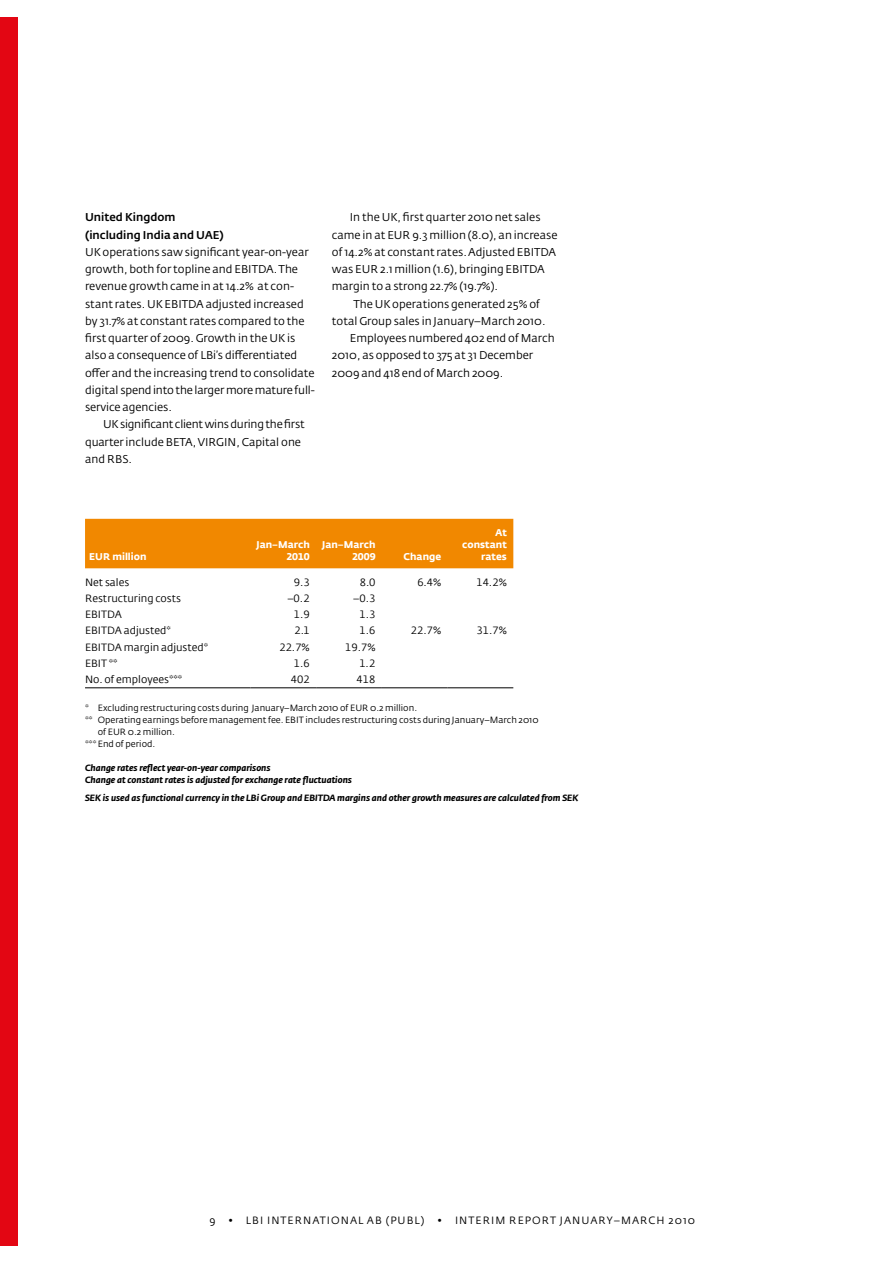
<style>
.page{position:relative;width:893px;height:1263px;background:#fff}
.page>*{position:absolute;margin:0;border:0;box-sizing:border-box;transform-origin:0 0}
.t1{font:11.25px/17.2px "L Bi Fedra";color:#000}
.t2{font:500 11.25px/17.2px "L Bi Fedra";color:#000}
.t3{font:10.5px "L Bi Fedra Office";color:#000}
.t4{font:10.5px "L Bi Fedra";letter-spacing:.1em;color:#000}
.t5{font:700 9.75px/12px "L Bi Fedra Office";color:#fff;text-align:right}
.t6{font:italic 700 9px/12px "L Bi Fedra";color:#000}
.t7{font:9px/12px "L Bi Fedra";color:#000}
</style>
<div class="page">
<div style="left:0;top:17px;width:17px;height:1229px;background:#e30613"></div>
<div style="left:85px;top:519px;width:428px;height:49px;background:#f18800"></div>
<hr style="left:85px;top:687px;width:165px;height:1px;background:#000">
<hr style="left:250px;top:687px;width:66px;height:1px;background:#000">
<hr style="left:316px;top:687px;width:66px;height:1px;background:#000">
<hr style="left:382px;top:687px;width:66px;height:1px;background:#000">
<hr style="left:448px;top:687px;width:65px;height:1px;background:#000">
<p class="t2" style="left:85px;top:209px;width:140px">United Kingdom (including India and UAE)</p>
<p class="t1" style="left:85px;top:244px;width:231px">U K operations saw significant year-on-year growth, both for topline and EBITDA. The revenue growth came in at 14.2% at con&shy;stant rates. U K E BITDA adjusted increased by 31.7% at constant rates compared to the first quarter of 2009. Growth in the U K is also a consequence of LBi’s differentiated offer and the increasing trend to consolidate digital spendintothe largermoremature full&shy;service agencies.</p>
<p class="t1" style="left:85px;top:416px;width:221px;text-indent:18px">U Ksignificant clientwinsduringthefirst quarterinclude BETA,VIRGIN , Capital one and RBS.</p>
<p class="t1" style="left:332px;top:209px;width:210px;text-indent:18px">In the U K, first quarter 2010 net sales came in at EUR</p>
<p class="t1" style="left:332px;top:226px;width:227px;text-indent:81px">9.3 million (8.0), an increase of 14.2% at constant rates. Adjusted E BITDA was EUR</p>
<p class="t1" style="left:332px;top:261px;width:211px;text-indent:48px">2.1 million (1.6), bringing EBITDA margin to a strong 22.7% (19.7%).</p>
<p class="t1" style="left:350px;top:295px;width:192px">The U K operations generated 25% of</p>
<p class="t1" style="left:332px;top:312px;width:215px">total Group sales in January–March 2010.</p>
<p class="t1" style="left:350px;top:330px;width:206px">Employees numbered 402 end of March</p>
<p class="t1" style="left:332px;top:347px;width:203px">2010, as opposed to 375 at 31 December</p>
<p class="t1" style="left:332px;top:364px;width:173px">2009 and 418 end of March 2009.</p>
<p class="t5" style="left:89px;top:550px;width:59px">EUR million</p>
<p class="t5" style="left:256px;top:538px;width:55px">Jan–March<br>2010</p>
<p class="t5" style="left:322px;top:538px;width:55px">Jan–March<br>2009</p>
<p class="t5" style="left:403px;top:550px;width:39px">Change</p>
<p class="t5" style="left:462px;top:526px;width:46px">At constant rates</p>
<p class="t3" style="left:85px;top:576px;width:46px">Net sales</p>
<p class="t3" style="left:294px;top:576px;width:17px">9.3</p>
<p class="t3" style="left:360px;top:576px;width:17px">8.0</p>
<p class="t3" style="left:417px;top:576px;width:25px">6.4%</p>
<p class="t3" style="left:476px;top:576px;width:32px">14.2%</p>
<p class="t3" style="left:85px;top:592px;width:98px">Restructuring costs</p>
<p class="t3" style="left:287px;top:592px;width:24px">–0.2</p>
<p class="t3" style="left:353px;top:592px;width:24px">–0.3</p>
<p class="t3" style="left:85px;top:608px;width:38px">EBITDA</p>
<p class="t3" style="left:294px;top:608px;width:17px">1.9</p>
<p class="t3" style="left:360px;top:608px;width:17px">1.3</p>
<p class="t3" style="left:85px;top:624px;width:87px">EBITDA adjusted*</p>
<p class="t3" style="left:294px;top:624px;width:17px">2.1</p>
<p class="t3" style="left:360px;top:624px;width:17px">1.6</p>
<p class="t3" style="left:411px;top:624px;width:32px">22.7%</p>
<p class="t3" style="left:477px;top:624px;width:32px">31.7%</p>
<p class="t3" style="left:85px;top:641px;width:125px">EBITDA margin adjusted*</p>
<p class="t3" style="left:279px;top:641px;width:32px">22.7%</p>
<p class="t3" style="left:345px;top:641px;width:32px">19.7%</p>
<p class="t3" style="left:85px;top:657px;width:34px">EBIT **</p>
<p class="t3" style="left:294px;top:657px;width:17px">1.6</p>
<p class="t3" style="left:359px;top:657px;width:18px">1.2</p>
<p class="t3" style="left:85px;top:674px;width:99px">No. of employees***</p>
<p class="t3" style="left:291px;top:674px;width:20px">402</p>
<p class="t3" style="left:357px;top:674px;width:20px">418</p>
<p class="t7" style="left:85px;top:701px;width:269px">* Excluding restructuring costs during January–March 2010 of EUR</p>
<p class="t7" style="left:370px;top:701px;width:49px">0.2 million.</p>
<p class="t7" style="left:85px;top:713px;width:455px">** Operating earnings before management fee. EBIT includes restructuring costs during January–March 2010</p>
<p class="t7" style="left:98px;top:725px;width:14px">of EUR</p>
<p class="t7" style="left:85px;top:725px;width:91px;text-indent:43px">0.2 million. *** End of period.</p>
<p class="t6" style="left:85px;top:761px;width:268px">Change rates reflect year-on-year comparisons<br>Change at constant rates is adjusted for exchange rate fluctuations</p>
<p class="t6" style="left:85px;top:791px;width:495px">SEK is used as functional currency in the LBi Group and EBITDA margins and other growth measures are calculated from SEK</p>
<p class="t4" style="left:209px;top:1215px;width:487px">9 • LBI Internati onalAB (publ) • i nteri m report january–march 2010</p>
</div>
